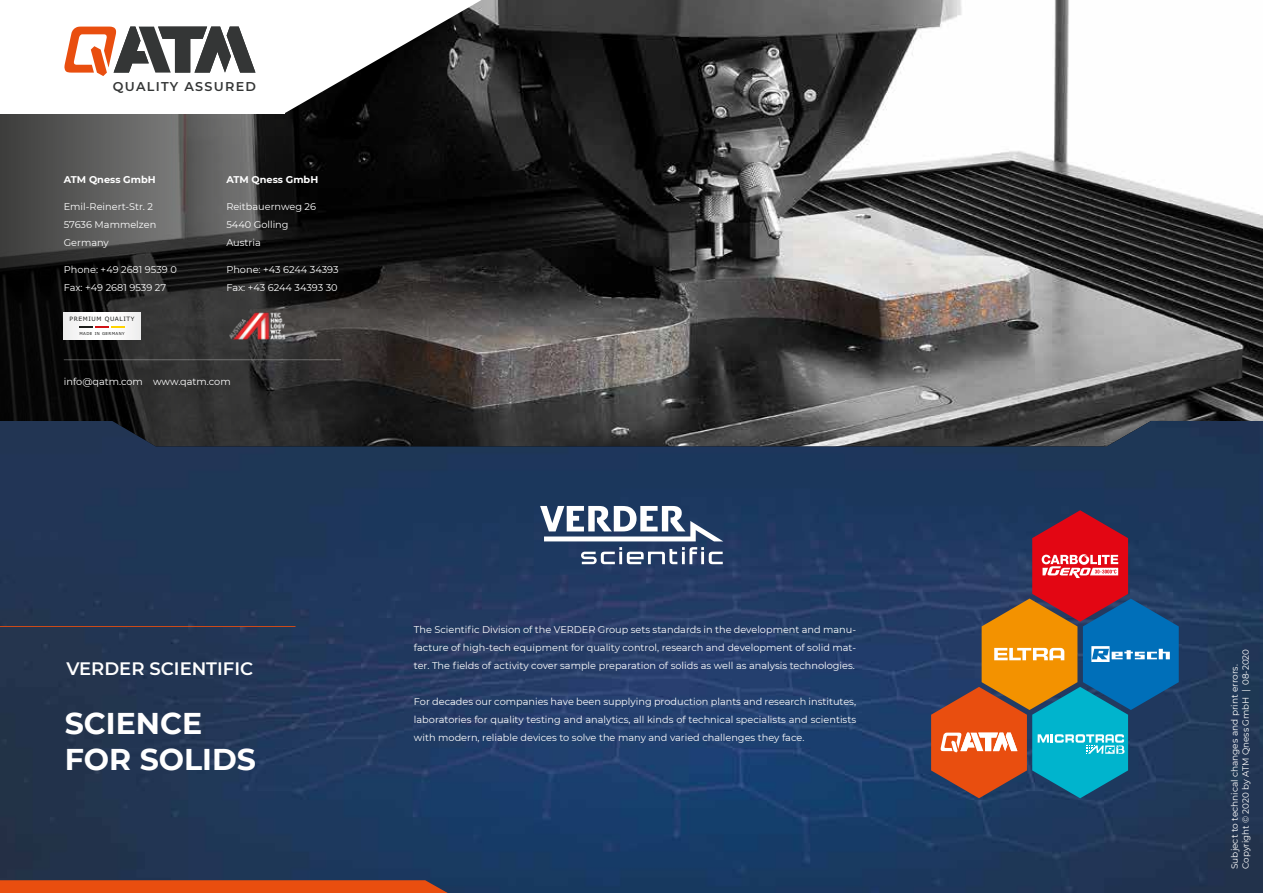
<style>
.page{position:relative;width:1263px;height:893px;background:#fff}
.page>*{position:absolute;margin:0;border:0;box-sizing:border-box;transform-origin:0 0}
.t1{font:700 30px/36px "Montserrat";color:#fff}
.t2{font:600 18px "Montserrat";color:#fff}
.t3{font:600 12.75px "Montserrat";letter-spacing:.1em;color:#343636}
.t4{font:9.75px/18px "Montserrat";color:#fff}
.t5{font:700 9.75px "Montserrat";color:#fff}
.t6{font:9px/11.2px "Montserrat";color:#fff}
.t7{font:6px "Verdana";letter-spacing:.1em;color:#1d1e1c}
.t8{font:4.05px "Verdana";letter-spacing:.1em;color:#1d1e1c}
</style>
<div class="page">
<img style="left:552px;top:0;width:711px;height:421px">
<svg style="left:0;top:0;width:552px;height:421px;background:#2d2d2c"></svg>
<img style="left:0;top:421px;width:1263px;height:472px">
<div style="left:0;top:0;width:285px;height:113px;background:#fff"></div>
<svg style="left:65px;top:0;width:416px;height:113px"></svg>
<svg style="left:0;top:626px;width:296px;height:1px"></svg>
<svg style="left:540px;top:506px;width:183px;height:35px"></svg>
<svg style="left:581px;top:547px;width:142px;height:17px"></svg>
<svg style="left:931px;top:510px;width:248px;height:288px;background:#625b63"></svg>
<svg style="left:0;top:880px;width:448px;height:13px;background:#df4c12"></svg>
<img style="left:227px;top:309px;width:61px;height:34px">
<div style="left:102px;top:313px;width:38px;height:26px;background:#fafafa"></div>
<div style="left:64px;top:313px;width:38px;height:26px;background:#faf9f9"></div>
<svg style="left:79px;top:326px;width:46px;height:1px"></svg>
<hr style="left:64px;top:359px;width:277px;height:1px;background:#fff">
<h3 class="t3" style="left:113px;top:78px;width:145px">QUALITY ASSURED</h3>
<p class="t5" style="left:64px;top:173px;width:93px">ATM Qness GmbH</p>
<p class="t4" style="left:64px;top:198px;width:94px">Emil-Reinert-Str. 2<br>57636 Mammelzen<br>Germany</p>
<p class="t4" style="left:64px;top:261px;width:114px">Phone: +49 2681 9539 0<br>Fax: +49 2681 9539 27</p>
<p class="t7" style="left:69px;top:315px;width:67px">PREMIUM QUALITY</p>
<p class="t8" style="left:79px;top:331px;width:47px">MADE IN GERMANY</p>
<p class="t5" style="left:226px;top:173px;width:93px">ATM Qness GmbH</p>
<p class="t4" style="left:226px;top:198px;width:91px">Reitbauernweg 26<br>5440 Golling<br>Austria</p>
<p class="t4" style="left:226px;top:261px;width:114px">Phone: +43 6244 34393<br>Fax: +43 6244 34393 30</p>
<p class="t4" style="left:64px;top:372px;width:168px">info@qatm.com www.qatm.com</p>
<h2 class="t2" style="left:66px;top:656px;width:188px">VERDER SCIENTIFIC</h2>
<h1 class="t1" style="left:65px;top:703px;width:193px">SCIENCE<br>FOR SOLIDS</h1>
<p class="t4" style="left:414px;top:620px;width:444px;text-align:justify">The Scientific Division of the VERDER Group sets standards in the development and manu&shy;facture of high-tech equipment for quality control, research and development of solid mat&shy;ter. The fields of activity cover sample preparation of solids as well as analysis technologies.</p>
<p class="t4" style="left:414px;top:692px;width:444px;text-align:justify">For decades our companies have been supplying production plants and research institutes, laboratories for quality testing and analytics, all kinds of technical specialists and scientists with modern, reliable devices to solve the many and varied challenges they face.</p>
<p class="t6" style="left:1228px;top:869px;width:222px;rotate:-90deg">Subject to technical changes and print errors.<br>Copyright © 2020 by ATM Qness GmbH | 08-2020</p>
</div>
